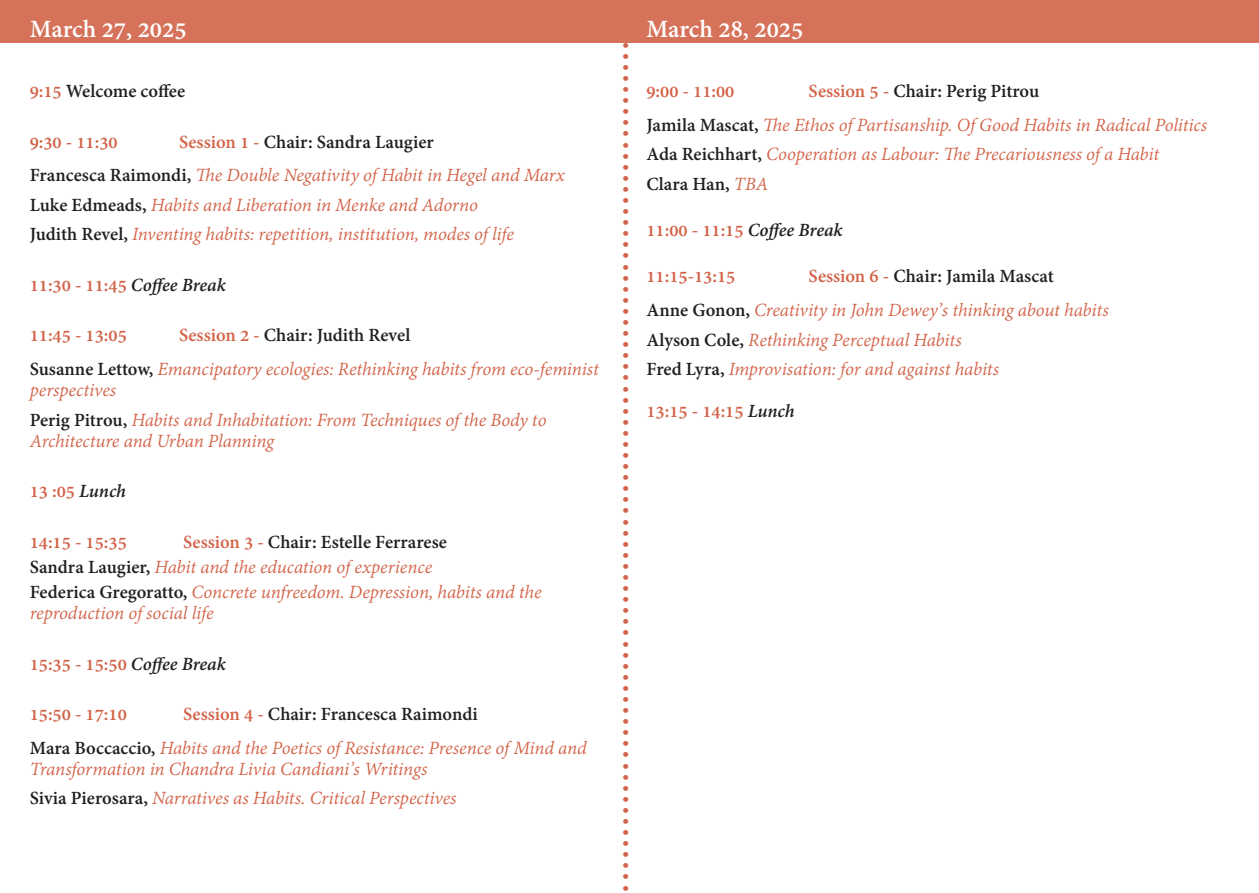
<style>
.page{position:relative;width:1259px;height:893px;background:#fff}
.page>*{position:absolute;margin:0;border:0;box-sizing:border-box;transform-origin:0 0}
.t1{font:700 27px "Adobe Devanagari";color:#fff}
.t2{font:italic 20.25px/33.8px "Adobe Devanagari";letter-spacing:-.01em;color:#d26348}
.t3{font:700 20.25px "Adobe Devanagari";color:#d26348}
.t4{font:700 20.25px "Adobe Devanagari";color:#231f20}
.t5{font:700 18px "Minion Pro";color:#d26348}
.s1{color:#d26348}
.s2{font-weight:700;font-style:normal}
.s3{font-weight:700;font-style:normal;color:#231f20}
.s4{font-style:italic;color:#231f20}
</style>
<div class="page">
<div style="left:0;top:0;width:1259px;height:43px;background:#d6725a"></div>
<h1 class="t1" style="left:30px;top:13px;width:158px">March 27, 2025</h1>
<p class="t4" style="left:30px;top:79px;width:157px"><span class="s1">9:15</span> Welcome coffee</p>
<p class="t3" style="left:30px;top:130px;width:89px">9:30 - 11:30</p>
<p class="t2" style="left:30px;top:126px;width:536px;text-indent:149px"><span class="s2">Session 1 -</span> <span class="s3">Chair: Sandra Laugier<br>Francesca Raimondi,</span> The Double Negativity of Habit in Hegel and Marx</p>
<p class="t2" style="left:30px;top:192px;width:486px;line-height:29.5px"><span class="s3">Luke Edmeads,</span> Habits and Liberation in Menke and Adorno<br><span class="s3">Judith Revel,</span> Inventing habits: repetition, institution, modes of life</p>
<p class="t3" style="left:30px;top:273px;width:197px">11:30 - 11:45 <span class="s4">Coffee Break</span></p>
<p class="t3" style="left:30px;top:324px;width:99px">11:45 - 13:05</p>
<p class="t2" style="left:30px;top:320px;width:571px;text-indent:149px"><span class="s2">Session 2 -</span> <span class="s3">Chair: Judith Revel<br>Susanne Lettow,</span> Emancipatory ecologies: Rethinking habits from eco-feminist</p>
<p class="t2" style="left:30px;top:377px;width:518px;line-height:29.5px">perspectives<br><span class="s3">Perig Pitrou,</span> Habits and Inhabitation: From Techniques of the Body to</p>
<p class="t2" style="left:30px;top:425px;width:246px">Architecture and Urban Planning</p>
<p class="t3" style="left:30px;top:479px;width:98px">13 :05 <span class="s4">Lunch</span></p>
<p class="t3" style="left:30px;top:530px;width:99px">14:15 - 15:35</p>
<p class="t2" style="left:30px;top:531px;width:513px;line-height:25.2px;text-indent:153px"><span class="s2">Session 3 -</span> <span class="s3">Chair: Estelle Ferrarese<br>Sandra Laugier,</span> Habit and the education of experience<br><span class="s3">Federica Gregoratto,</span> Concrete unfreedom. Depression, habits and the</p>
<p class="t2" style="left:30px;top:598px;width:185px">reproduction of social life</p>
<p class="t3" style="left:30px;top:652px;width:197px">15:35 - 15:50 <span class="s4">Coffee Break</span></p>
<p class="t3" style="left:30px;top:702px;width:99px">15:50 - 17:10</p>
<p class="t2" style="left:30px;top:699px;width:558px;text-indent:153px"><span class="s2">Session 4 -</span> <span class="s3">Chair: Francesca Raimondi<br>Mara Boccaccio,</span> Habits and the Poetics of Resistance: Presence of Mind and</p>
<p class="t2" style="left:30px;top:756px;width:428px;line-height:29.5px">Transformation in Chandra Livia Candiani’s Writings<br><span class="s3">Sivia Pierosara,</span> Narratives as Habits. Critical Perspectives</p>
<p class="t5" style="left:611px;top:891px;width:851px;rotate:-90deg">• • • • • • • • • • • • • • • • • • • • • • • • • • • • • • • • • • • • • • • • • • • • • • • • • • • • • • • • • • • • • • • • • • • • • • • • • • • • •</p>
<h1 class="t1" style="left:646px;top:13px;width:158px">March 28, 2025</h1>
<p class="t2" style="left:646px;top:76px;width:562px;text-align:center"><span class="s2">Session 5 -</span> <span class="s3">Chair: Perig Pitrou<br>Jamila Mascat,</span> The Ethos of Partisanship. Of Good Habits in Radical Politics</p>
<p class="t2" style="left:646px;top:141px;width:514px;line-height:29.5px"><span class="s3">Ada Reichhart,</span> Cooperation as Labour: The Precariousness of a Habit<br><span class="s3">Clara Han,</span> TBA</p>
<p class="t3" style="left:646px;top:218px;width:197px">11:00 - 11:15 <span class="s4">Coffee Break</span></p>
<p class="t3" style="left:646px;top:265px;width:90px">11:15-13:15</p>
<p class="t3" style="left:646px;top:79px;width:89px">9:00 - 11:00</p>
<p class="t2" style="left:646px;top:261px;width:464px;text-indent:162px"><span class="s2">Session 6 -</span> <span class="s3">Chair: Jamila Mascat<br>Anne Gonon,</span> Creativity in John Dewey’s thinking about habits</p>
<p class="t2" style="left:646px;top:327px;width:354px;line-height:29.5px"><span class="s3">Alyson Cole,</span> Rethinking Perceptual Habits<br><span class="s3">Fred Lyra,</span> Improvisation: for and against habits</p>
<p class="t3" style="left:646px;top:399px;width:150px">13:15 - 14:15 <span class="s4">Lunch</span></p>
</div>
